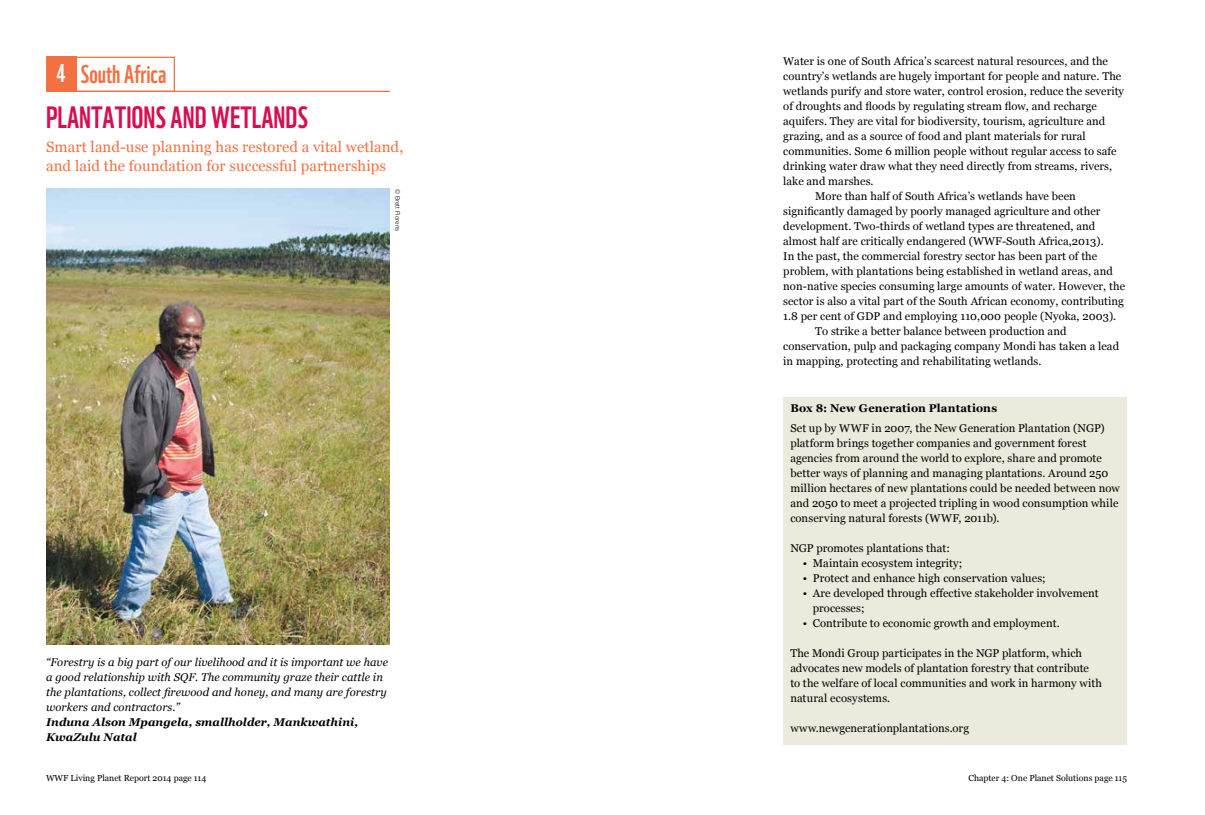
<style>
.page{position:relative;width:1205px;height:815px;background:#fff}
.page>*{position:absolute;margin:0;border:0;box-sizing:border-box;transform-origin:0 0}
.t1{font:30px "WWF";color:#d70f52}
.t2{font:25px "WWF";color:#f37043}
.t3{font:15px/18.8px "Georgia";letter-spacing:.005em;color:#f37043}
.t4{font:11.25px/15px "Georgia";letter-spacing:.005em;color:#000}
.t5{font:italic 11.25px/15px "Georgia";letter-spacing:.005em;color:#000}
.t6{font:italic 700 11.25px/15px "Georgia";letter-spacing:.005em;color:#000}
.t7{font:700 11.25px "Georgia";letter-spacing:.01em;color:#000}
.t8{font:8.75px "Georgia";color:#000}
.t9{font:300 6.25px "Arial";letter-spacing:.01em;color:#000}
.s1{color:#fff}
</style>
<div class="page">
<img style="left:46px;top:189px;width:344px;height:456px">
<div style="left:783px;top:397px;width:344px;height:347px;background:#eceadc"></div>
<hr style="left:46px;top:91px;width:344px;height:1px;background:#f37043">
<div style="left:64px;top:57px;width:111px;height:35px;border:1px solid #f37043"></div>
<div style="left:46px;top:57px;width:30px;height:34px;background:#f37043"></div>
<h2 class="t2" style="left:56px;top:55px;width:112px"><span class="s1">4</span> South Africa</h2>
<h1 class="t1" style="left:46px;top:94px;width:12px">PLANTATION</h1>
<h1 class="t1" style="left:156px;top:94px;width:87px">S AND WETLAND</h1>
<h1 class="t1" style="left:297px;top:94px;width:12px">S</h1>
<h3 class="t3" style="left:46px;top:137px;width:359px">Smart land-use planning has restored a vital wetland, and laid the foundation for successful partnerships</h3>
<p class="t9" style="left:401px;top:189px;width:44px;rotate:90deg">© Brett Florens</p>
<p class="t5" style="left:46px;top:655px;width:343px">“Forestry is a big part of our livelihood and it is important we have a good relationship with SQF. The community graze their cattle in the plantations, collect firewood and honey, and many are forestry workers and contractors.”</p>
<p class="t6" style="left:46px;top:715px;width:313px">Induna Alson Mpangela, smallholder, Mankwathini,<br>KwaZulu Natal</p>
<p class="t4" style="left:783px;top:53px;width:326px">Water is one of South Africa’s scarcest natural resources, and the</p>
<p class="t4" style="left:783px;top:68px;width:340px">country’s wetlands are hugely important for people and nature. The</p>
<p class="t4" style="left:783px;top:83px;width:342px">wetlands purify and store water, control erosion, reduce the severity</p>
<p class="t4" style="left:783px;top:98px;width:315px">of droughts and floods by regulating stream flow, and recharge</p>
<p class="t4" style="left:783px;top:113px;width:323px">aquifers. They are vital for biodiversity, tourism, agriculture and</p>
<p class="t4" style="left:783px;top:128px;width:304px">grazing, and as a source of food and plant materials for rural</p>
<p class="t4" style="left:783px;top:143px;width:335px">communities. Some 6 million people without regular access to safe</p>
<p class="t4" style="left:783px;top:158px;width:330px">drinking water draw what they need directly from streams, rivers,</p>
<p class="t4" style="left:783px;top:173px;width:92px">lake and marshes.</p>
<p class="t4" style="left:815px;top:188px;width:262px">More than half of South Africa’s wetlands have been</p>
<p class="t4" style="left:783px;top:203px;width:319px">significantly damaged by poorly managed agriculture and other</p>
<p class="t4" style="left:783px;top:218px;width:313px">development. Two-thirds of wetland types are threatened, and</p>
<p class="t4" style="left:783px;top:233px;width:322px">almost half are critically endangered (WWF-South Africa,2013).</p>
<p class="t4" style="left:783px;top:248px;width:316px">In the past, the commercial forestry sector has been part of the</p>
<p class="t4" style="left:783px;top:263px;width:331px">problem, with plantations being established in wetland areas, and</p>
<p class="t4" style="left:783px;top:278px;width:343px">non-native species consuming large amounts of water. However, the</p>
<p class="t4" style="left:783px;top:293px;width:342px">sector is also a vital part of the South African economy, contributing</p>
<p class="t4" style="left:783px;top:308px;width:334px">1.8 per cent of GDP and employing 110,000 people (Nyoka, 2003).</p>
<p class="t4" style="left:815px;top:323px;width:253px">To strike a better balance between production and</p>
<p class="t4" style="left:783px;top:338px;width:337px">conservation, pulp and packaging company Mondi has taken a lead</p>
<p class="t4" style="left:783px;top:353px;width:260px">in mapping, protecting and rehabilitating wetlands.</p>
<p class="t7" style="left:790px;top:400px;width:208px">Box 8: New Generation Plantations</p>
<p class="t4" style="left:790px;top:420px;width:331px">Set up by WWF in 2007, the New Generation Plantation (NGP) platform brings together companies and government forest agencies from around the world to explore, share and promote better ways of planning and managing plantations. Around 250 million hectares of new plantations could be needed between now and 2050 to meet a projected tripling in wood consumption while conserving natural forests (WWF, 2011b).</p>
<p class="t4" style="left:790px;top:540px;width:161px">NGP promotes plantations that:</p>
<p class="t4" style="left:803px;top:555px;width:161px">• Maintain ecosystem integrity;</p>
<p class="t4" style="left:803px;top:570px;width:244px">• Protect and enhance high conservation values;</p>
<p class="t4" style="left:813px;top:585px;width:287px;text-indent:-10px">• Are developed through effective stakeholder involvement processes;</p>
<p class="t4" style="left:803px;top:615px;width:258px">• Contribute to economic growth and employment.</p>
<p class="t4" style="left:790px;top:645px;width:313px">The Mondi Group participates in the NGP platform, which advocates new models of plantation forestry that contribute<br>to the welfare of local communities and work in harmony with natural ecosystems.</p>
<p class="t4" style="left:790px;top:720px;width:180px">www.newgenerationplantations.org</p>
<p class="t8" style="left:46px;top:771px;width:162px">WWF Living Planet Report 2014 page 114</p>
<p class="t8" style="left:968px;top:771px;width:160px">Chapter 4: One Planet Solutions page 115</p>
</div>
